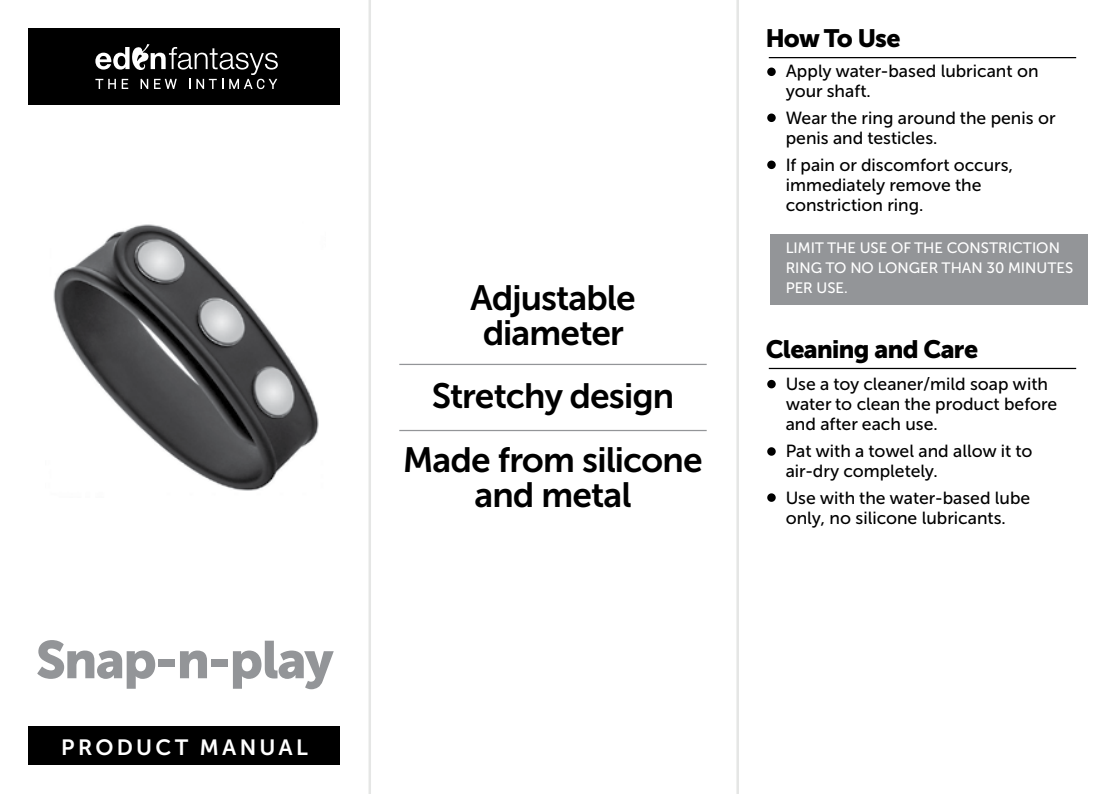
<style>
.page{position:relative;width:1106px;height:794px;background:#fff}
.page>*{position:absolute;margin:0;border:0;box-sizing:border-box;transform-origin:0 0}
.t1{font:52.5px "Museo Sans Cyrl 900";letter-spacing:-.025em;color:#939598}
.t2{font:35px/35px "Museo Sans Cyrl 700";letter-spacing:-.025em;color:#000;text-align:center}
.t3{font:25px "Museo Sans Cyrl 900";letter-spacing:-.025em;color:#000}
.t4{font:22px "Museo Sans Cyrl 700";letter-spacing:.15em;color:#fff}
.t5{font:17.5px/20px "Museo Sans Cyrl 500";color:#000}
.t6{font:15px/20px "Museo Sans Cyrl 500";color:#fff}
</style>
<div class="page">
<div style="left:28px;top:726px;width:312px;height:39px;background:#000"></div>
<div style="left:28px;top:28px;width:312px;height:77px;background:#000"></div>
<svg style="left:95px;top:44px;width:183px;height:45px"></svg>
<hr style="left:399px;top:364px;width:307px;height:1px;background:#939598">
<hr style="left:399px;top:430px;width:307px;height:1px;background:#939598">
<hr style="left:768px;top:368px;width:308px;height:1px;background:#000">
<div style="left:767px;top:447px;width:8px;height:9px;background:#000;border-radius:50%"></div>
<div style="left:767px;top:493px;width:8px;height:9px;background:#000;border-radius:50%"></div>
<div style="left:767px;top:380px;width:8px;height:8px;background:#000;border-radius:50%"></div>
<hr style="left:768px;top:57px;width:308px;height:1px;background:#000">
<div style="left:770px;top:234px;width:317px;height:71px;background:#939598"></div>
<div style="left:767px;top:68px;width:8px;height:8px;background:#000;border-radius:50%"></div>
<div style="left:767px;top:113px;width:8px;height:9px;background:#000;border-radius:50%"></div>
<div style="left:767px;top:161px;width:8px;height:8px;background:#000;border-radius:50%"></div>
<img style="left:53px;top:224px;width:266px;height:267px">
<hr style="left:368px;top:0;width:3px;height:794px;background:#e5e6e5">
<hr style="left:736px;top:0;width:3px;height:794px;background:#e5e6e5">
<h1 class="t1" style="left:36px;top:630px;width:300px">Snap-n-play</h1>
<p class="t4" style="left:61px;top:735px;width:248px">PRODUCT MANUAL</p>
<h2 class="t2" style="left:470px;top:280px;width:167px">Adjustable diameter</h2>
<h2 class="t2" style="left:403px;top:364px;width:301px;line-height:63.2px">Stretchy design<br>Made from silicone</h2>
<h2 class="t2" style="left:474px;top:477px;width:158px">and metal</h2>
<h3 class="t3" style="left:765px;top:24px;width:136px">How To Use</h3>
<p class="t5" style="left:785px;top:61px;width:254px">Apply water-based lubricant on your shaft.</p>
<p class="t5" style="left:785px;top:108px;width:271px">Wear the ring around the penis or penis and testicles.</p>
<p class="t5" style="left:785px;top:155px;width:229px">If pain or discomfort occurs, immediately remove the constriction ring.</p>
<p class="t6" style="left:785px;top:238px;width:289px">LIMIT THE USE OF THE CONSTRICTION<br>RING TO NO LONGER THAN 30 MINUTES<br>PER USE.</p>
<h3 class="t3" style="left:765px;top:335px;width:214px">Cleaning and Care</h3>
<p class="t5" style="left:785px;top:374px;width:273px">Use a toy cleaner/mild soap with water to clean the product before and after each use.</p>
<p class="t5" style="left:785px;top:441px;width:248px">Pat with a towel and allow it to air-dry completely.</p>
<p class="t5" style="left:785px;top:488px;width:246px">Use with the water-based lube only, no silicone lubricants.</p>
</div>
